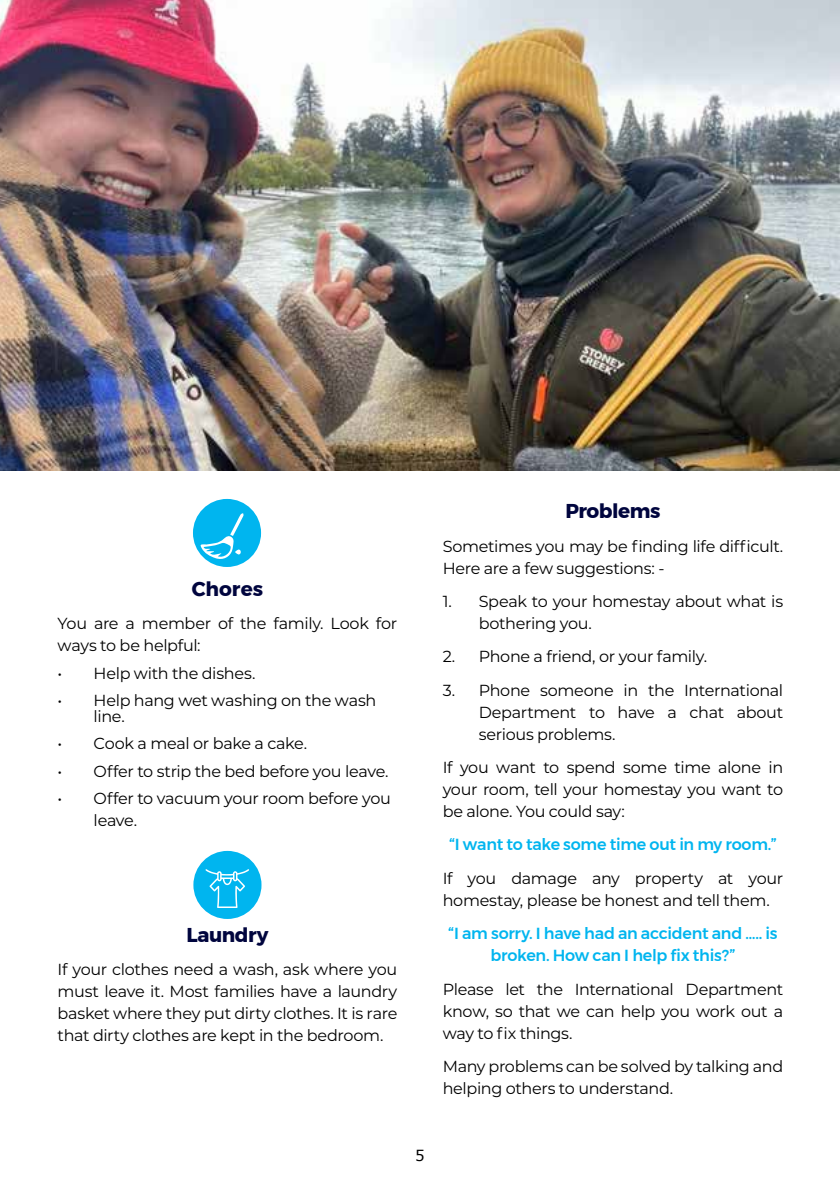
<style>
.page{position:relative;width:840px;height:1191px;background:#fff}
.page>*{position:absolute;margin:0;border:0;box-sizing:border-box;transform-origin:0 0}
.t1{font:700 20px "Montserrat";letter-spacing:-.02em;color:#00053e}
.t2{font:16px/22px "Montserrat";letter-spacing:-.02em;color:#000}
.t3{font:500 16px/22px "Montserrat";letter-spacing:-.015em;color:#00b5ef;text-align:center}
.t4{font:15px "Verdana";color:#000}
</style>
<div class="page">
<img style="left:0;top:0;width:839px;height:471px">
<div style="left:193px;top:499px;width:68px;height:68px;background:#00b5ef;border-radius:50%"></div>
<svg style="left:200px;top:513px;width:43px;height:48px"></svg>
<div style="left:193px;top:851px;width:68px;height:68px;background:#00b5ef;border-radius:50%"></div>
<svg style="left:205px;top:869px;width:44px;height:39px"></svg>
<p class="t1" style="left:192px;top:573px;width:73px">Chores</p>
<p class="t2" style="left:58px;top:612px;width:341px">You are a member of the family. Look for ways to be helpful:</p>
<p class="t2" style="left:58px;top:661px;width:199px">• Help with the dishes.</p>
<p class="t2" style="left:94px;top:691px;width:284px;line-height:16px;text-indent:-36px">• Help hang wet washing on the wash line.</p>
<p class="t2" style="left:58px;top:732px;width:251px">• Cook a meal or bake a cake.</p>
<p class="t2" style="left:58px;top:759px;width:332px">• Offer to strip the bed before you leave.</p>
<p class="t2" style="left:94px;top:786px;width:298px;text-indent:-36px">• Offer to vacuum your room before you leave.</p>
<p class="t1" style="left:186px;top:919px;width:83px">Laundry</p>
<p class="t2" style="left:58px;top:958px;width:341px;text-align:justify">If your clothes need a wash, ask where you must leave it. Most families have a laundry basket where they put dirty clothes. It is rare that dirty clothes are kept in the bedroom.</p>
<p class="t1" style="left:565px;top:495px;width:96px">Problems</p>
<p class="t2" style="left:442px;top:534px;width:342px">Sometimes you may be finding life difficult.<br>Here are a few suggestions: -</p>
<p class="t2" style="left:478px;top:590px;width:306px;text-indent:-36px">1. Speak to your homestay about what is bothering you.</p>
<p class="t2" style="left:442px;top:645px;width:266px">2. Phone a friend, or your family.</p>
<p class="t2" style="left:478px;top:678px;width:306px;text-align:justify;text-indent:-36px">3. Phone someone in the International Department to have a chat about serious problems.</p>
<p class="t2" style="left:442px;top:756px;width:342px;text-align:justify">If you want to spend some time alone in your room, tell your homestay you want to be alone. You could say:</p>
<p class="t3" style="left:449px;top:833px;width:329px">“I want to take some time out in my room.”</p>
<p class="t2" style="left:442px;top:866px;width:342px">If you damage any property at your homestay, please be honest and tell them.</p>
<p class="t3" style="left:448px;top:922px;width:331px">“I am sorry. I have had an accident and ….. is broken. How can I help fix this?”</p>
<p class="t2" style="left:442px;top:977px;width:342px;text-align:justify">Please let the International Department know, so that we can help you work out a way to fix things.</p>
<p class="t2" style="left:442px;top:1054px;width:342px">Many problems can be solved by talking and helping others to understand.</p>
<p class="t4" style="left:415px;top:1145px;width:11px">5</p>
</div>
